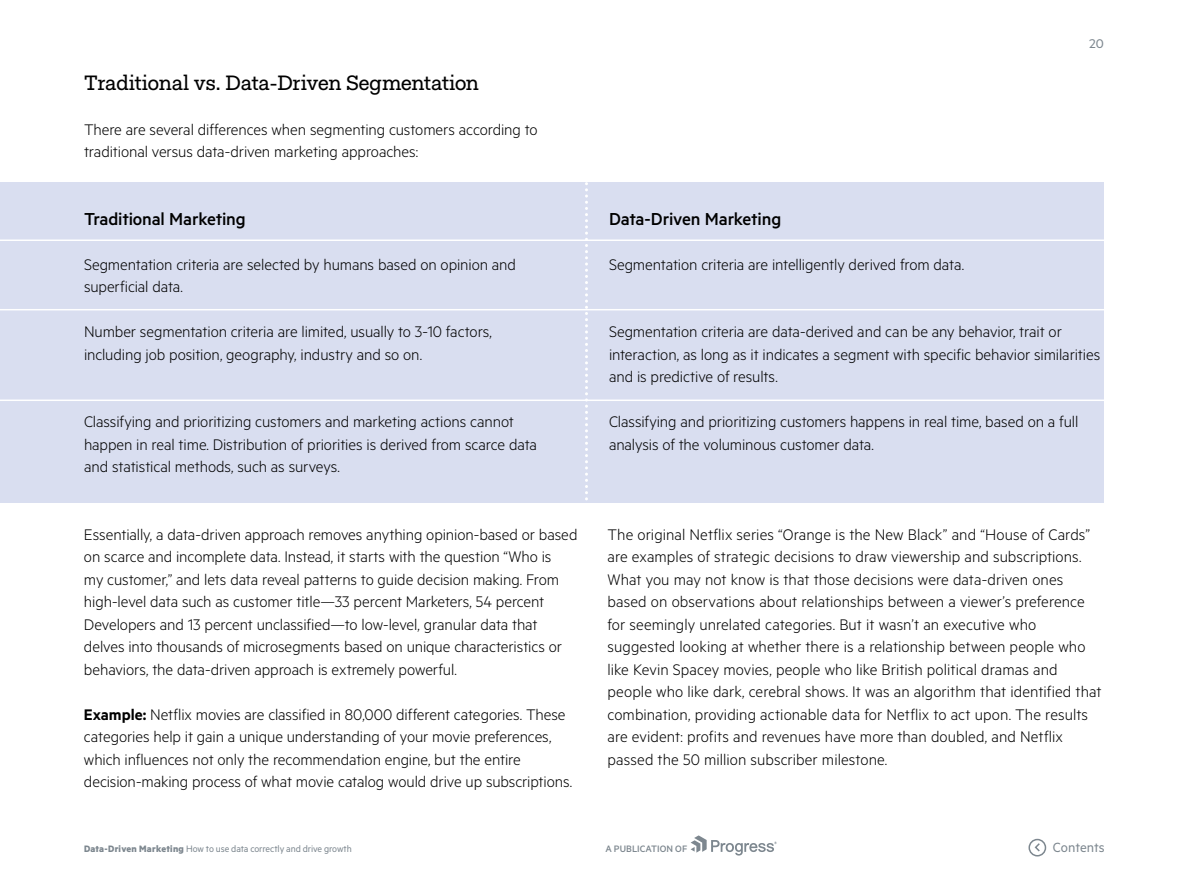
<style>
.page{position:relative;width:1188px;height:891px;background:#fff}
.page>*{position:absolute;margin:0;border:0;box-sizing:border-box;transform-origin:0 0}
.t1{font:21px "Fakt Slab Pro";letter-spacing:-.015em;color:#000}
.t2{font:500 19.5px "Metric";letter-spacing:-.01em;color:#000}
.t3{font:300 17.25px/22.5px "Metric";letter-spacing:-.005em;color:#000}
.t4{font:15px "Metric";letter-spacing:-.005em;color:#7d878f}
.t5{font:14.25px "Metric";color:#7d878f;scale:1.05 1}
.t6{font:10.5px "Metric";letter-spacing:-.01em;color:#7d878f}
.t7{font:500 10.5px "Metric";letter-spacing:.005em;color:#7d878f}
.s1{font-weight:600}
.s2{font-weight:700}
</style>
<div class="page">
<svg style="left:691px;top:835px;width:86px;height:21px"></svg>
<svg style="left:1028px;top:838px;width:19px;height:19px"></svg>
<div style="left:0;top:182px;width:1104px;height:320px;background:#d9def0"></div>
<hr style="left:0;top:309px;width:1130px;height:1px;background:#fff">
<hr style="left:0;top:240px;width:1130px;height:1px;background:#fff">
<hr style="left:0;top:400px;width:1130px;height:1px;background:#fff">
<svg style="left:585px;top:182px;width:3px;height:321px"></svg>
<p class="t1" style="left:84px;top:69px;width:397px">Traditional vs. Data-Driven Segmentation</p>
<p class="t3" style="left:84px;top:118px;width:455px">There are several differences when segmenting customers according to traditional versus data-driven marketing approaches:</p>
<p class="t2" style="left:84px;top:208px;width:163px">Traditional Marketing</p>
<p class="t3" style="left:84px;top:253px;width:434px">Segmentation criteria are selected by humans based on opinion and superficial data.</p>
<p class="t3" style="left:84px;top:320px;width:410px">Number segmentation criteria are limited, usually to 3-10 factors, including job position, geography, industry and so on.</p>
<p class="t3" style="left:84px;top:410px;width:455px">Classifying and prioritizing customers and marketing actions cannot happen in real time. Distribution of priorities is derived from scarce data and statistical methods, such as surveys.</p>
<p class="t3" style="left:84px;top:523px;width:495px">Essentially, a data-driven approach removes anything opinion-based or based on scarce and incomplete data. Instead, it starts with the question “Who is<br>my customer,” and lets data reveal patterns to guide decision making. From high-level data such as customer title—33 percent Marketers, 54 percent Developers and 13 percent unclassified—to low-level, granular data that delves into thousands of microsegments based on unique characteristics or behaviors, the data-driven approach is extremely powerful.</p>
<p class="t3" style="left:84px;top:703px;width:490px"><span class="s1">Example:</span> Netflix movies are classified in 80,000 different categories. These categories help it gain a unique understanding of your movie preferences, which influences not only the recommendation engine, but the entire decision-making process of what movie catalog would drive up subscriptions.</p>
<p class="t2" style="left:609px;top:208px;width:174px">Data-Driven Marketing</p>
<p class="t3" style="left:609px;top:253px;width:357px">Segmentation criteria are intelligently derived from data.</p>
<p class="t5" style="left:1089px;top:35px;width:15px">20</p>
<p class="t3" style="left:609px;top:320px;width:493px">Segmentation criteria are data-derived and can be any behavior, trait or interaction, as long as it indicates a segment with specific behavior similarities and is predictive of results.</p>
<p class="t3" style="left:609px;top:410px;width:471px">Classifying and prioritizing customers happens in real time, based on a full analysis of the voluminous customer data.</p>
<p class="t3" style="left:608px;top:523px;width:496px">The original Netflix series “Orange is the New Black” and “House of Cards” are examples of strategic decisions to draw viewership and subscriptions.<br>What you may not know is that those decisions were data-driven ones based on observations about relationships between a viewer’s preference for seemingly unrelated categories. But it wasn’t an executive who suggested looking at whether there is a relationship between people who like Kevin Spacey movies, people who like British political dramas and people who like dark, cerebral shows. It was an algorithm that identified that combination, providing actionable data for Netflix to act upon. The results are evident: profits and revenues have more than doubled, and Netflix passed the 50 million subscriber milestone.</p>
<p class="t6" style="left:84px;top:843px;width:269px"><span class="s2">Data-Driven Marketing</span> How to use data correctly and drive growth</p>
<p class="t7" style="left:605px;top:843px;width:83px">A PUBLICATION OF</p>
<p class="t4" style="left:1053px;top:839px;width:53px">Contents</p>
</div>
